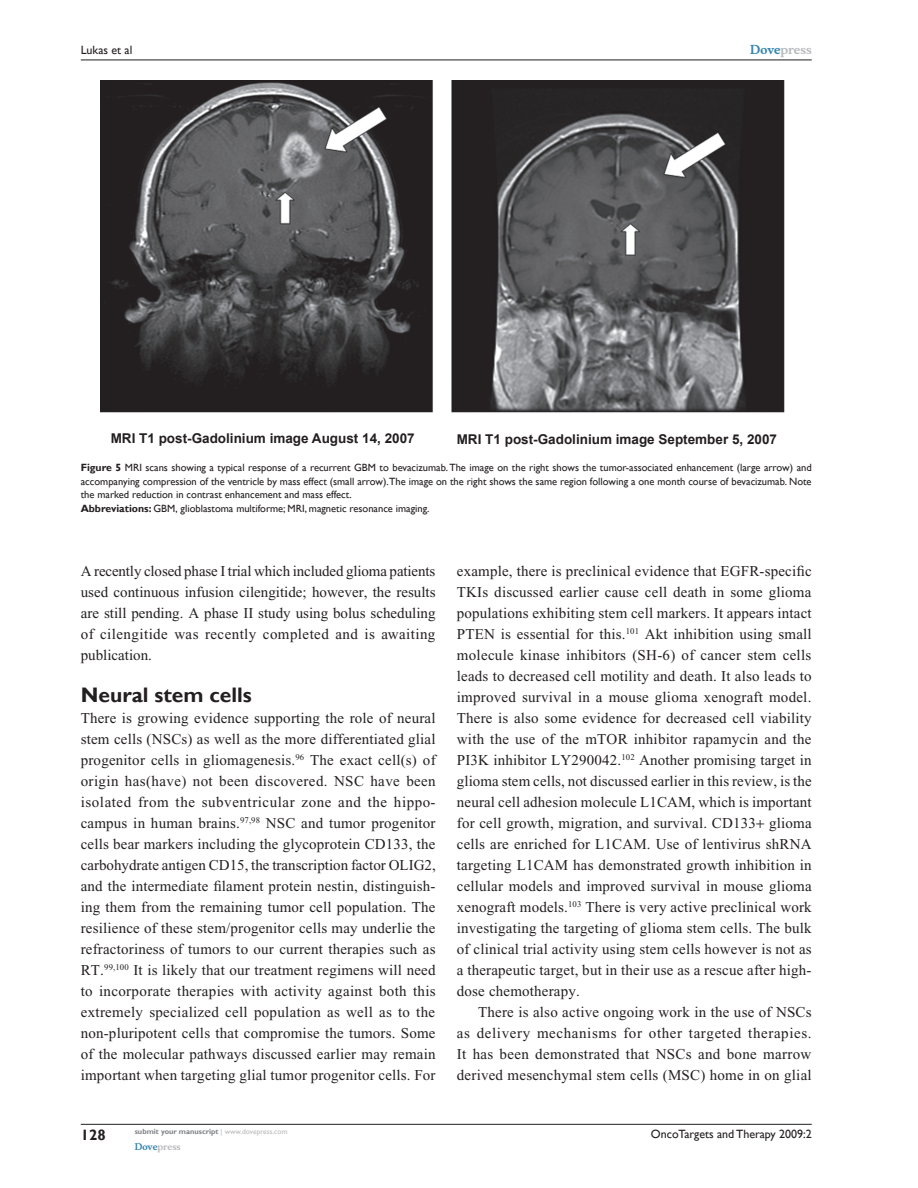
<style>
.page{position:relative;width:918px;height:1188px;background:#fff}
.page>*{position:absolute;margin:0;border:0;box-sizing:border-box;transform-origin:0 0}
.t1{font:700 21px "Gill Sans";color:#231f20}
.t2{font:15px/21px "Times New Roman";letter-spacing:.01em;color:#231f20;text-align:justify}
.t3{font:700 15px "Gill Sans";color:#231f20}
.t4{font:700 13.5px "Arial";color:#231f20}
.t5{font:12px "Gill Sans";color:#231f20}
.t6{font:700 12px "Musee";color:#b8b9bc}
.t7{font:10.5px/13.5px "Gill Sans";color:#231f20}
.t8{font:700 9px "Musee";color:#b8b9bc}
.t9{font:700 7.5px "Gill Sans";color:#808285}
.s1{color:#3485ae}
.s2{font-weight:700}
.s3{font-weight:400;color:#b8b9bc}
</style>
<div class="page">
<hr style="left:81px;top:1124px;width:731px;height:1px;background:#231f20">
<hr style="left:81px;top:60px;width:731px;height:1px;background:#231f20">
<img style="left:100px;top:81px;width:684px;height:332px">
<p class="t5" style="left:81px;top:43px;width:53px">Lukas et al</p>
<p class="t6" style="left:750px;top:43px;width:63px"><span class="s1">Dove</span>press</p>
<p class="t4" style="left:111px;top:430px;width:306px">MRI T1 post-Gadolinium image August 14, 2007</p>
<p class="t4" style="left:457px;top:430px;width:322px">MRI T1 post-Gadolinium image September 5, 2007</p>
<p class="t7" style="left:81px;top:461px;width:732px"><span class="s2">Figure 5</span> MRI scans showing a typical response of a recurrent GBM to bevacizumab. The image on the right shows the tumor-associated enhancement (large arrow) and accompanying compression of the ventricle by mass effect (small arrow).The image on the right shows the same region following a one month course of bevacizumab. Note the marked reduction in contrast enhancement and mass effect.<br><span class="s2">Abbreviations:</span> GBM, glioblastoma multiforme; MRI, magnetic resonance imaging.</p>
<p class="t2" style="left:81px;top:560px;width:356px">A recently closed phase I trial which included glioma patients used continuous infusion cilengitide; however, the results are still pending. A phase II study using bolus scheduling of cilengitide was recently completed and is awaiting publication.</p>
<h1 class="t1" style="left:81px;top:682px;width:173px">Neural stem cells</h1>
<p class="t2" style="left:81px;top:708px;width:357px">There is growing evidence supporting the role of neural stem cells (NSCs) as well as the more differentiated glial progenitor cells in gliomagenesis.<sup>96</sup> The exact cell(s) of origin has(have) not been discovered. NSC have been isolated from the subventricular zone and the hippo&shy;campus in human brains.<sup>97,98</sup> NSC and tumor progenitor cells bear markers including the glycoprotein CD133, the carbohydrate antigen CD15, the transcription factor OLIG2, and the intermediate filament protein nestin, distinguish&shy;ing them from the remaining tumor cell population. The resilience of these stem/progenitor cells may underlie the refractoriness of tumors to our current therapies such as RT.<sup>99,100</sup> It is likely that our treatment regimens will need to incorporate therapies with activity against both this extremely specialized cell population as well as to the non-pluripotent cells that compromise the tumors. Some of the molecular pathways discussed earlier may remain important when targeting glial tumor progenitor cells. For</p>
<p class="t2" style="left:457px;top:560px;width:356px">example, there is preclinical evidence that EGFR-specific TKIs discussed earlier cause cell death in some glioma populations exhibiting stem cell markers. It appears intact PTEN is essential for this.<sup>101</sup> Akt inhibition using small molecule kinase inhibitors (SH-6) of cancer stem cells leads to decreased cell motility and death. It also leads to improved survival in a mouse glioma xenograft model.<br>There is also some evidence for decreased cell viability with the use of the mTOR inhibitor rapamycin and the PI3K inhibitor LY290042.<sup>102</sup> Another promising target in glioma stem cells, not discussed earlier in this review, is the neural cell adhesion molecule L1CAM, which is important for cell growth, migration, and survival. CD133 glioma cells are enriched for L1CAM. Use of lentivirus shRNA targeting L1CAM has demonstrated growth inhibition in cellular models and improved survival in mouse glioma xenograft models.<sup>103</sup> There is very active preclinical work investigating the targeting of glioma stem cells. The bulk of clinical trial activity using stem cells however is not as a therapeutic target, but in their use as a rescue after high&shy;dose chemotherapy.</p>
<p class="t2" style="left:457px;top:1001px;width:356px;text-indent:21px">There is also active ongoing work in the use of NSCs as delivery mechanisms for other targeted therapies.<br>It has been demonstrated that NSCs and bone marrow derived mesenchymal stem cells (MSC) home in on glial</p>
<p class="t3" style="left:81px;top:1126px;width:26px">128</p>
<p class="t5" style="left:651px;top:1127px;width:162px">OncoTargets and Therapy 2009:2</p>
<p class="t9" style="left:135px;top:1127px;width:154px">submit your manuscript <span class="s3">| www.dovepress.com</span></p>
<p class="t8" style="left:135px;top:1141px;width:48px"><span class="s1">Dove</span>press</p>
</div>
